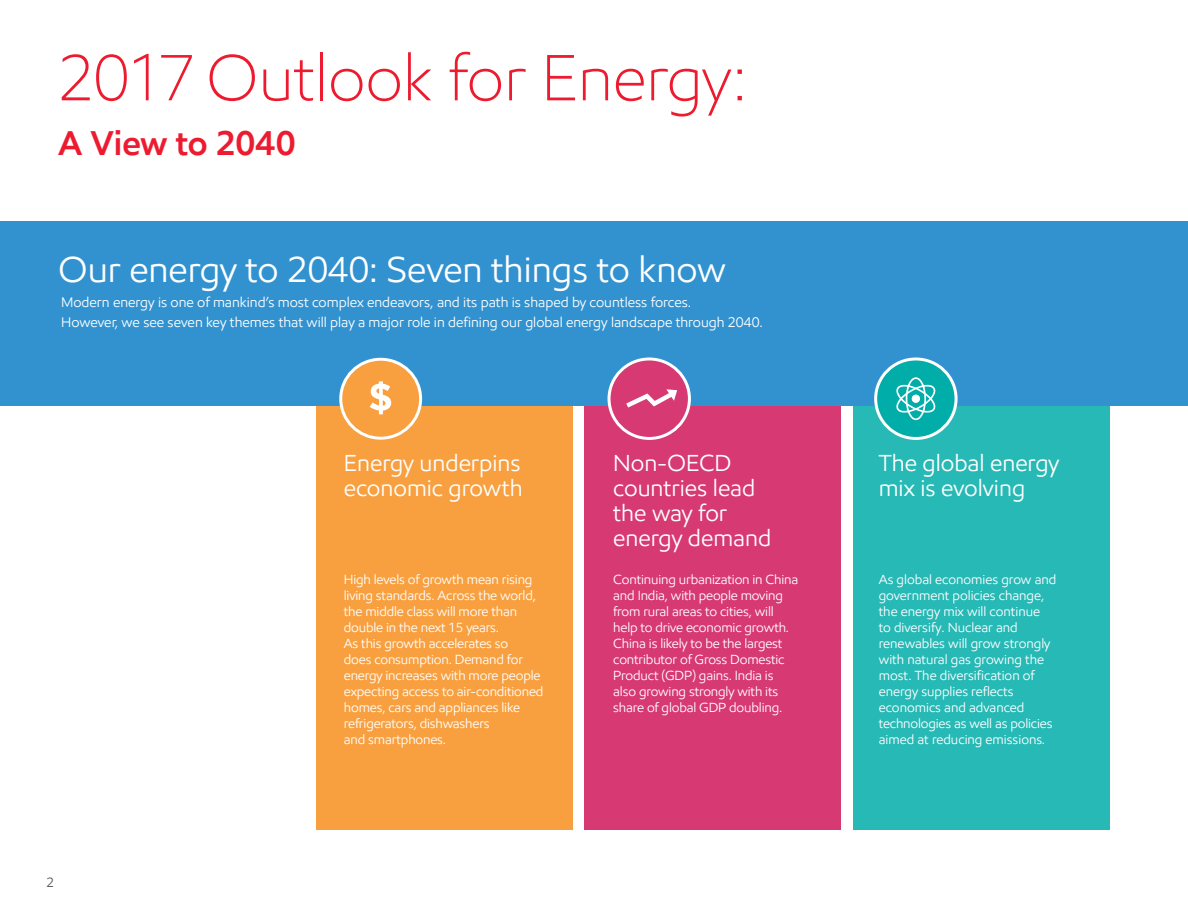
<style>
.page{position:relative;width:1188px;height:918px;background:#fff}
.page>*{position:absolute;margin:0;border:0;box-sizing:border-box;transform-origin:0 0}
.t1{font:300 65.1px "E Mprint";color:#ed1b2f}
.t2{font:36.45px "E Mprint";color:#fff}
.t3{font:600 34.65px "E Mprint";letter-spacing:-.005em;color:#ed1b2f}
.t4{font:23.4px/25px "E Mprint";color:#fff}
.t5{font:14.1px/19.2px "E Mprint";color:#fff}
.t6{font:13.5px "E Mprint";color:#58595b}
.t7{font:13.35px/16px "E Mprint";letter-spacing:-.01em;color:#fff}
</style>
<div class="page">
<div style="left:853px;top:403px;width:257px;height:427px;background:#27b9b5"></div>
<div style="left:585px;top:403px;width:256px;height:427px;background:#d73972"></div>
<div style="left:316px;top:403px;width:256px;height:427px;background:#f8a040"></div>
<div style="left:0;top:221px;width:1188px;height:184px;background:#3292d0"></div>
<div style="left:339px;top:358px;width:83px;height:82px;border:6px solid #fff;border-radius:50%"></div>
<div style="left:342px;top:361px;width:77px;height:76px;background:#f8a040;border-radius:50%"></div>
<div style="left:609px;top:359px;width:80px;height:79px;background:#d73972;border-radius:50%"></div>
<div style="left:608px;top:358px;width:83px;height:82px;border:3px solid #fff;border-radius:50%"></div>
<svg style="left:626px;top:389px;width:52px;height:19px"></svg>
<div style="left:876px;top:359px;width:80px;height:79px;background:#00ada8;border-radius:50%"></div>
<div style="left:874px;top:358px;width:84px;height:82px;border:3px solid #fff;border-radius:50%"></div>
<svg style="left:896px;top:377px;width:40px;height:44px"></svg>
<div style="left:912px;top:395px;width:8px;height:8px;background:#fff;border-radius:50%"></div>
<svg style="left:370px;top:381px;width:21px;height:33px"></svg>
<h1 class="t1" style="left:58px;top:38px;width:691px">2017 Outlook for Energy:</h1>
<h3 class="t3" style="left:58px;top:121px;width:239px">A View to 2040</h3>
<h2 class="t2" style="left:58px;top:247px;width:669px">Our energy to 2040: Seven things to know</h2>
<p class="t5" style="left:61px;top:293px;width:703px">Modern energy is one of mankind’s most complex endeavors, and its path is shaped by countless forces.<br>However, we see seven key themes that will play a major role in defining our global energy landscape through 2040.</p>
<p class="t6" style="left:46px;top:874px;width:9px">2</p>
<h3 class="t4" style="left:344px;top:450px;width:180px">Energy underpins economic growth</h3>
<p class="t7" style="left:344px;top:572px;width:201px">High levels of growth mean rising living standards. Across the world, the middle class will more than double in the next 15 years.<br>As this growth accelerates so<br>does consumption. Demand for energy increases with more people expecting access to air-conditioned homes, cars and appliances like refrigerators, dishwashers<br>and smartphones.</p>
<h3 class="t4" style="left:613px;top:450px;width:160px">Non-OECD countries lead the way for energy demand</h3>
<p class="t7" style="left:613px;top:572px;width:186px">Continuing urbanization in China and India, with people moving from rural areas to cities, will help to drive economic growth.<br>China is likely to be the largest contributor of Gross Domestic<br>Product (GDP) gains. India is also growing strongly with its share of global GDP doubling.</p>
<h3 class="t4" style="left:879px;top:450px;width:182px">The global energy mix is evolving</h3>
<p class="t7" style="left:879px;top:572px;width:179px">As global economies grow and government policies change, the energy mix will continue<br>to diversify. Nuclear and renewables will grow strongly with natural gas growing the most. The diversification of energy supplies reflects economics and advanced technologies as well as policies aimed at reducing emissions.</p>
</div>
